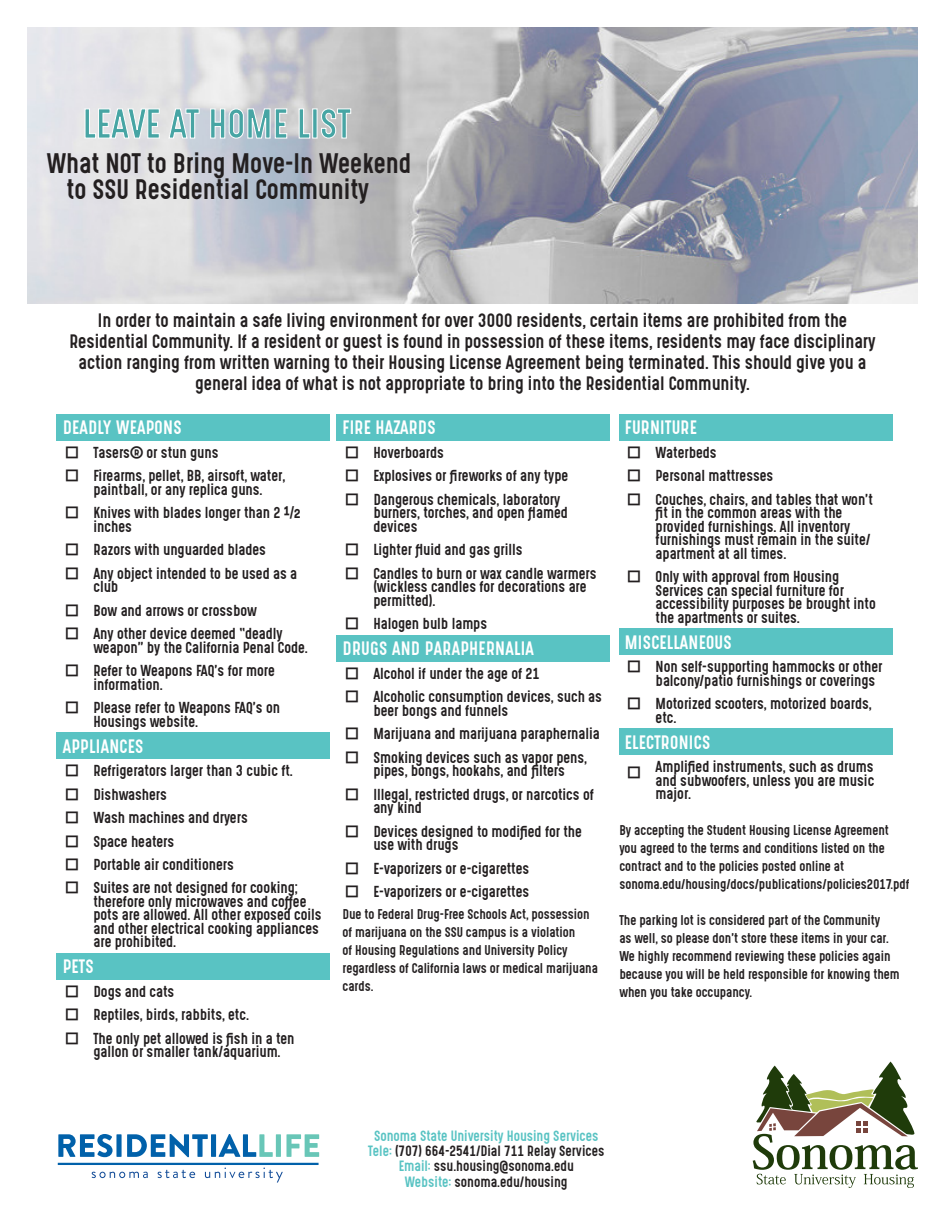
<style>
.page{position:relative;width:945px;height:1215px;background:#fff}
.page>*{position:absolute;margin:0;border:0;box-sizing:border-box;transform-origin:0 0}
.t1{font:24px "Gotcha Gothic";color:#231f20}
.t2{font:16.5px/21px "Gotcha Gothic";color:#231f20;text-align:center}
.t3{font:16.5px "Gotcha Gothic";letter-spacing:.02em;color:#fff}
.t4{font:13.5px/13.5px "Gotcha Gothic";color:#231f20}
.t5{font:12.6px "Gotcha Gothic";color:#231f20}
.t6{font:12.6px "Gotcha Gothic";color:#59c3c3}
.t7{font:12px/18px "Gotcha Gothic";color:#231f20}
.s1{color:#59c3c3}
</style>
<div class="page">
<img style="left:27px;top:27px;width:891px;height:277px">
<div style="left:57px;top:414px;width:273px;height:26px;background:#59c3c3"></div>
<div style="left:57px;top:733px;width:273px;height:26px;background:#59c3c3"></div>
<div style="left:57px;top:953px;width:273px;height:26px;background:#59c3c3"></div>
<div style="left:337px;top:414px;width:273px;height:26px;background:#59c3c3"></div>
<div style="left:337px;top:635px;width:273px;height:26px;background:#59c3c3"></div>
<div style="left:619px;top:414px;width:273px;height:26px;background:#59c3c3"></div>
<div style="left:619px;top:629px;width:273px;height:26px;background:#59c3c3"></div>
<div style="left:619px;top:729px;width:273px;height:26px;background:#59c3c3"></div>
<svg style="left:753px;top:1062px;width:165px;height:126px"></svg>
<svg style="left:58px;top:1134px;width:55px;height:23px"></svg>
<div style="left:116px;top:1134px;width:6px;height:23px;background:#0161aa"></div>
<svg style="left:127px;top:1134px;width:81px;height:23px"></svg>
<div style="left:211px;top:1134px;width:5px;height:23px;background:#0161aa"></div>
<svg style="left:219px;top:1134px;width:54px;height:23px"></svg>
<div style="left:276px;top:1134px;width:5px;height:23px;background:#68c6b7"></div>
<svg style="left:286px;top:1134px;width:33px;height:23px"></svg>
<hr style="left:58px;top:1163px;width:261px;height:2px;background:#0161aa">
<svg style="left:92px;top:1172px;width:56px;height:6px"></svg>
<svg style="left:158px;top:1170px;width:37px;height:8px"></svg>
<svg style="left:205px;top:1168px;width:78px;height:15px"></svg>
<svg style="left:85px;top:108px;width:266px;height:31px;background:#aecdcf"></svg>
<p class="t1" style="left:47px;top:145px;width:366px">What NOT to Bring Move-In Weekend</p>
<p class="t1" style="left:67px;top:171px;width:304px">to SSU Residential Community</p>
<p class="t2" style="left:69px;top:309px;width:808px">In order to maintain a safe living environment for over 3000 residents, certain items are prohibited from the Residential Community. If a resident or guest is found in possession of these items, residents may face disciplinary action ranging from written warning to their Housing License Agreement being terminated. This should give you a general idea of what is not appropriate to bring into the Residential Community.</p>
<p class="t3" style="left:63px;top:415px;width:121px">DEADLY WEAPONS</p>
<p class="t4" style="left:66px;top:446px;width:15px">□</p>
<p class="t4" style="left:93px;top:446px;width:126px">Tasers® or stun guns</p>
<p class="t4" style="left:66px;top:469px;width:15px">□</p>
<p class="t4" style="left:93px;top:469px;width:193px">Firearms, pellet, BB, airsoft, water, paintball, or any replica guns.</p>
<p class="t4" style="left:66px;top:506px;width:15px">□</p>
<p class="t4" style="left:93px;top:506px;width:209px">Knives with blades longer than 2 ½ inches</p>
<p class="t4" style="left:66px;top:543px;width:15px">□</p>
<p class="t4" style="left:93px;top:543px;width:174px">Razors with unguarded blades</p>
<p class="t4" style="left:66px;top:566px;width:15px">□</p>
<p class="t4" style="left:93px;top:566px;width:205px">Any object intended to be used as a club</p>
<p class="t4" style="left:66px;top:603px;width:15px">□</p>
<p class="t4" style="left:93px;top:603px;width:165px">Bow and arrows or crossbow</p>
<p class="t4" style="left:66px;top:627px;width:15px">□</p>
<p class="t4" style="left:93px;top:627px;width:216px">Any other device deemed “deadly weapon” by the California Penal Code.</p>
<p class="t4" style="left:66px;top:664px;width:15px">□</p>
<p class="t4" style="left:93px;top:664px;width:183px">Refer to Weapons FAQ’s for more information.</p>
<p class="t4" style="left:66px;top:701px;width:15px">□</p>
<p class="t4" style="left:93px;top:701px;width:188px">Please refer to Weapons FAQ’s on<br>Housings website.</p>
<p class="t3" style="left:63px;top:733px;width:82px">APPLIANCES</p>
<p class="t4" style="left:66px;top:764px;width:15px">□</p>
<p class="t4" style="left:93px;top:764px;width:201px">Refrigerators larger than 3 cubic ft.</p>
<p class="t4" style="left:66px;top:787px;width:15px">□</p>
<p class="t4" style="left:93px;top:787px;width:75px">Dishwashers</p>
<p class="t4" style="left:66px;top:811px;width:15px">□</p>
<p class="t4" style="left:93px;top:811px;width:156px">Wash machines and dryers</p>
<p class="t4" style="left:66px;top:834px;width:15px">□</p>
<p class="t4" style="left:93px;top:834px;width:82px">Space heaters</p>
<p class="t4" style="left:66px;top:858px;width:15px">□</p>
<p class="t4" style="left:93px;top:858px;width:142px">Portable air conditioners</p>
<p class="t4" style="left:66px;top:881px;width:15px">□</p>
<p class="t4" style="left:93px;top:881px;width:230px">Suites are not designed for cooking; therefore only microwaves and coffee pots are allowed. All other exposed coils and other electrical cooking appliances are prohibited.</p>
<p class="t3" style="left:63px;top:954px;width:33px">PETS</p>
<p class="t4" style="left:66px;top:985px;width:15px">□</p>
<p class="t4" style="left:93px;top:985px;width:82px">Dogs and cats</p>
<p class="t4" style="left:66px;top:1008px;width:15px">□</p>
<p class="t4" style="left:93px;top:1008px;width:157px">Reptiles, birds, rabbits, etc.</p>
<p class="t4" style="left:66px;top:1032px;width:15px">□</p>
<p class="t4" style="left:93px;top:1032px;width:203px">The only pet allowed is fish in a ten gallon or smaller tank/aquarium.</p>
<p class="t3" style="left:343px;top:415px;width:95px">FIRE HAZARDS</p>
<p class="t4" style="left:345px;top:446px;width:15px">□</p>
<p class="t4" style="left:373px;top:446px;width:72px">Hoverboards</p>
<p class="t4" style="left:345px;top:469px;width:15px">□</p>
<p class="t4" style="left:373px;top:469px;width:196px">Explosives or fireworks of any type</p>
<p class="t4" style="left:345px;top:493px;width:15px">□</p>
<p class="t4" style="left:373px;top:493px;width:196px">Dangerous chemicals, laboratory burners, torches, and open flamed devices</p>
<p class="t4" style="left:345px;top:543px;width:15px">□</p>
<p class="t4" style="left:373px;top:543px;width:151px">Lighter fluid and gas grills</p>
<p class="t4" style="left:345px;top:566px;width:15px">□</p>
<p class="t4" style="left:373px;top:566px;width:225px">Candles to burn or wax candle warmers (wickless candles for decorations are permitted).</p>
<p class="t4" style="left:345px;top:617px;width:15px">□</p>
<p class="t4" style="left:373px;top:617px;width:115px">Halogen bulb lamps</p>
<p class="t3" style="left:343px;top:636px;width:193px">DRUGS AND PARAPHERNALIA</p>
<p class="t4" style="left:345px;top:666px;width:15px">□</p>
<p class="t4" style="left:373px;top:666px;width:168px">Alcohol if under the age of 21</p>
<p class="t4" style="left:345px;top:690px;width:15px">□</p>
<p class="t4" style="left:373px;top:690px;width:230px">Alcoholic consumption devices, such as beer bongs and funnels</p>
<p class="t4" style="left:345px;top:727px;width:15px">□</p>
<p class="t4" style="left:373px;top:727px;width:228px">Marijuana and marijuana paraphernalia</p>
<p class="t4" style="left:345px;top:750px;width:15px">□</p>
<p class="t4" style="left:373px;top:750px;width:215px">Smoking devices such as vapor pens, pipes, bongs, hookahs, and filters</p>
<p class="t4" style="left:345px;top:787px;width:15px">□</p>
<p class="t4" style="left:373px;top:787px;width:222px">Illegal, restricted drugs, or narcotics of any kind</p>
<p class="t4" style="left:345px;top:824px;width:15px">□</p>
<p class="t4" style="left:373px;top:824px;width:210px">Devices designed to modified for the use with drugs</p>
<p class="t4" style="left:345px;top:861px;width:15px">□</p>
<p class="t4" style="left:373px;top:861px;width:157px">E-vaporizers or e-cigarettes</p>
<p class="t4" style="left:345px;top:885px;width:15px">□</p>
<p class="t4" style="left:373px;top:885px;width:157px">E-vaporizers or e-cigarettes</p>
<p class="t7" style="left:343px;top:905px;width:257px">Due to Federal Drug-Free Schools Act, possession of marijuana on the SSU campus is a violation<br>of Housing Regulations and University Policy regardless of California laws or medical marijuana cards.</p>
<p class="t3" style="left:625px;top:415px;width:73px">FURNITURE</p>
<p class="t4" style="left:628px;top:446px;width:15px">□</p>
<p class="t4" style="left:656px;top:446px;width:63px">Waterbeds</p>
<p class="t4" style="left:628px;top:469px;width:15px">□</p>
<p class="t4" style="left:656px;top:469px;width:119px">Personal mattresses</p>
<p class="t4" style="left:628px;top:493px;width:15px">□</p>
<p class="t4" style="left:656px;top:493px;width:219px">Couches, chairs, and tables that won’t fit in the common areas with the provided furnishings. All inventory furnishings must remain in the suite/ apartment at all times.</p>
<p class="t4" style="left:628px;top:570px;width:15px">□</p>
<p class="t4" style="left:656px;top:570px;width:222px">Only with approval from Housing Services can special furniture for accessibility purposes be brought into the apartments or suites.</p>
<p class="t3" style="left:625px;top:630px;width:108px">MISCELLANEOUS</p>
<p class="t4" style="left:628px;top:660px;width:15px">□</p>
<p class="t4" style="left:656px;top:660px;width:228px">Non self-supporting hammocks or other balcony/patio furnishings or coverings</p>
<p class="t4" style="left:628px;top:697px;width:15px">□</p>
<p class="t4" style="left:656px;top:697px;width:218px">Motorized scooters, motorized boards, etc.</p>
<p class="t3" style="left:625px;top:730px;width:87px">ELECTRONICS</p>
<p class="t4" style="left:628px;top:766px;width:15px">□</p>
<p class="t4" style="left:656px;top:760px;width:220px;text-align:justify">Amplified instruments, such as drums and subwoofers, unless you are music major.</p>
<p class="t7" style="left:619px;top:821px;width:271px">By accepting the Student Housing License Agreement you agreed to the terms and conditions listed on the contract and to the policies posted online at</p>
<p class="t7" style="left:619px;top:875px;width:292px">sonoma.edu/housing/docs/publications/policies2017.pdf</p>
<p class="t7" style="left:619px;top:911px;width:282px">The parking lot is considered part of the Community<br>as well, so please don’t store these items in your car.<br>We highly recommend reviewing these policies again because you will be held responsible for knowing them when you take occupancy.</p>
<p class="t6" style="left:374px;top:1126px;width:226px">Sonoma State University Housing Services</p>
<p class="t5" style="left:368px;top:1141px;width:238px"><span class="s1">Tele:</span> (707) 664-2541/Dial 711 Relay Services</p>
<p class="t5" style="left:399px;top:1157px;width:177px"><span class="s1">Email:</span> ssu.housing@sonoma.edu</p>
<p class="t5" style="left:405px;top:1172px;width:164px"><span class="s1">Website:</span> sonoma.edu/housing</p>
</div>
